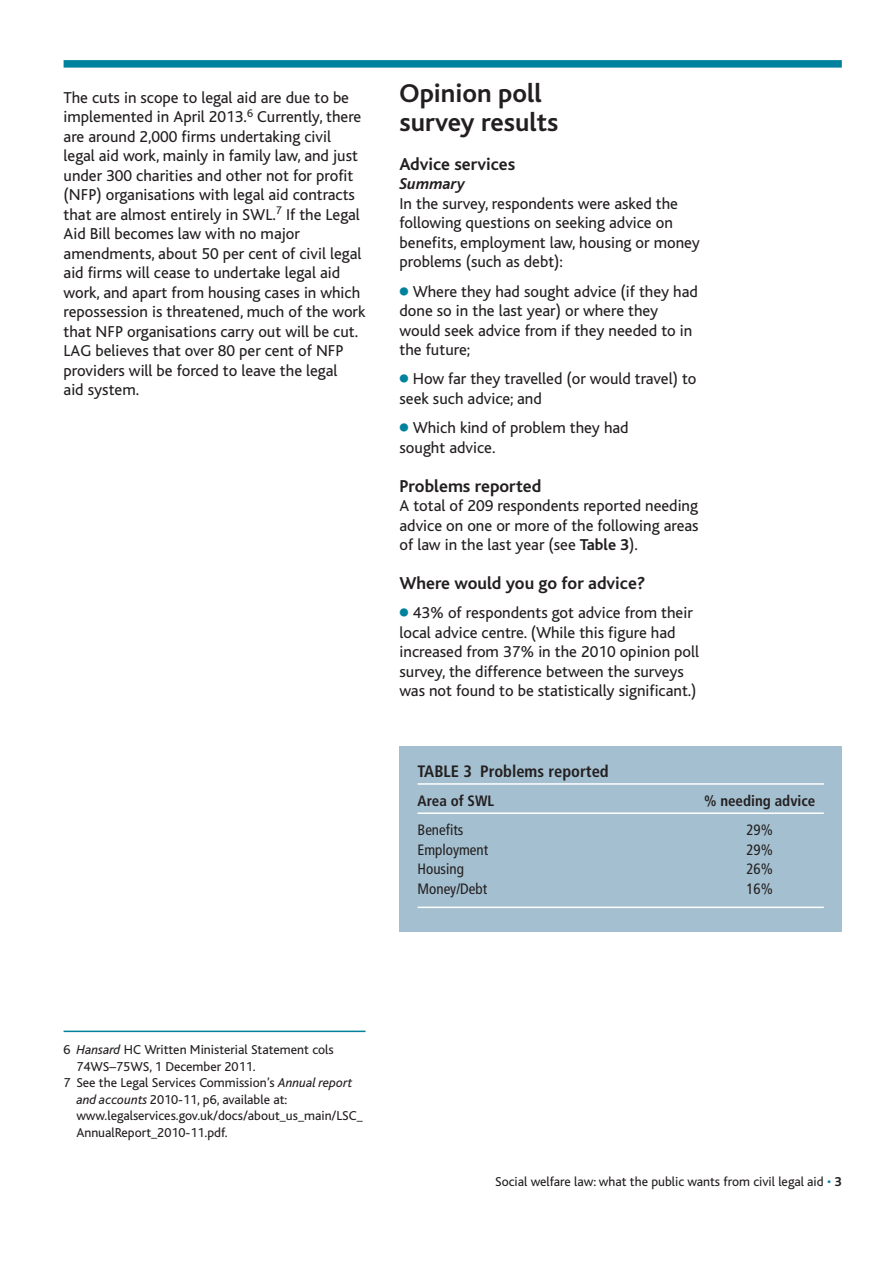
<style>
.page{position:relative;width:893px;height:1263px;background:#fff}
.page>*{position:absolute;margin:0;border:0;box-sizing:border-box;transform-origin:0 0}
.t1{font:700 27px/28.5px "Bliss";color:#231f20}
.t2{font:700 18px "Bliss";color:#231f20}
.t3{font:16.5px/19.5px "Bliss";color:#231f20}
.t4{font:700 condensed 16.5px "Frutiger";color:#231f20}
.t5{font:italic 700 16.5px "Bliss";color:#231f20}
.t6{font:condensed 15px "Frutiger";color:#231f20}
.t7{font:700 condensed 15px "Frutiger";color:#231f20}
.t8{font:13.5px "Bliss";color:#231f20}
.s1{font-family:"Universal Newswith Comm Pi";color:#00829e}
.s2{font-weight:700}
.s3{font-style:italic}
.s4{color:#00829e}
</style>
<div class="page">
<div style="left:64px;top:60px;width:778px;height:8px;background:#00829e"></div>
<div style="left:399px;top:746px;width:443px;height:186px;background:#a4bfcf"></div>
<hr style="left:417px;top:783px;width:407px;height:2px;background:#fff">
<hr style="left:417px;top:812px;width:407px;height:2px;background:#fff">
<hr style="left:417px;top:907px;width:407px;height:1px;background:#fff">
<hr style="left:64px;top:1031px;width:301px;height:1px;background:#00829e">
<p class="t3" style="left:64px;top:89px;width:303px">The cuts in scope to legal aid are due to be implemented in April 2013.<sup>6</sup> Currently, there are around 2,000 firms undertaking civil legal aid work, mainly in family law, and just under 300 charities and other not for profit (NFP) organisations with legal aid contracts that are almost entirely in SWL.<sup>7</sup> If the Legal Aid Bill becomes law with no major amendments, about 50 per cent of civil legal aid firms will cease to undertake legal aid work, and apart from housing cases in which repossession is threatened, much of the work that NFP organisations carry out will be cut.<br>LAG believes that over 80 per cent of NFP providers will be forced to leave the legal<br>aid system.</p>
<h1 class="t1" style="left:399px;top:82px;width:160px">Opinion poll survey results</h1>
<p class="t2" style="left:399px;top:157px;width:117px">Advice services</p>
<p class="t5" style="left:399px;top:178px;width:67px">Summary</p>
<p class="t3" style="left:399px;top:195px;width:302px">In the survey, respondents were asked the following questions on seeking advice on benefits, employment law, housing or money problems (such as debt):</p>
<p class="t3" style="left:399px;top:283px;width:300px"><span class="s1">●</span> Where they had sought advice (if they had done so in the last year) or where they would seek advice from if they needed to in the future;</p>
<p class="t3" style="left:399px;top:371px;width:298px"><span class="s1">●</span> How far they travelled (or would travel) to seek such advice; and</p>
<p class="t3" style="left:399px;top:420px;width:231px"><span class="s1">●</span> Which kind of problem they had sought advice.</p>
<p class="t2" style="left:399px;top:479px;width:143px">Problems reported</p>
<p class="t3" style="left:399px;top:498px;width:301px;text-align:justify">A total of 209 respondents reported needing advice on one or more of the following areas of law in the last year (see <span class="s2">Table 3</span>).</p>
<p class="t2" style="left:399px;top:576px;width:247px">Where would you go for advice?</p>
<p class="t3" style="left:399px;top:605px;width:301px"><span class="s1">●</span> 43% of respondents got advice from their local advice centre. (While this figure had increased from 37% in the 2010 opinion poll survey, the difference between the surveys was not found to be statistically significant.)</p>
<p class="t4" style="left:417px;top:764px;width:193px">TABLE 3 Problems reported</p>
<p class="t7" style="left:417px;top:795px;width:78px">Area of SWL</p>
<p class="t7" style="left:704px;top:795px;width:113px">% needing advice</p>
<p class="t6" style="left:417px;top:824px;width:47px">Benefits</p>
<p class="t6" style="left:746px;top:824px;width:28px">29%</p>
<p class="t6" style="left:417px;top:844px;width:72px">Employment</p>
<p class="t6" style="left:746px;top:844px;width:28px">29%</p>
<p class="t6" style="left:417px;top:863px;width:48px">Housing</p>
<p class="t6" style="left:746px;top:863px;width:28px">26%</p>
<p class="t6" style="left:417px;top:883px;width:71px">Money/Debt</p>
<p class="t6" style="left:746px;top:883px;width:28px">16%</p>
<p class="t8" style="left:64px;top:1045px;width:272px">6 <span class="s3">Hansard</span> HC Written Ministerial Statement cols</p>
<p class="t8" style="left:76px;top:1061px;width:181px">74WS–75WS, 1 December 2011.</p>
<p class="t8" style="left:64px;top:1078px;width:290px">7 See the Legal Services Commission’s <span class="s3">Annual report</span></p>
<p class="t8" style="left:76px;top:1094px;width:212px"><span class="s3">and accounts</span> 2010-11, p6, available at:</p>
<p class="t8" style="left:76px;top:1111px;width:288px">www.legalservices.gov.uk/docs/about_us_main/LSC_</p>
<p class="t8" style="left:76px;top:1127px;width:153px">AnnualReport_2010-11.pdf.</p>
<p class="t8" style="left:495px;top:1177px;width:348px">Social welfare law: what the public wants from civil legal aid <span class="s4">•</span> <span class="s2">3</span></p>
</div>
